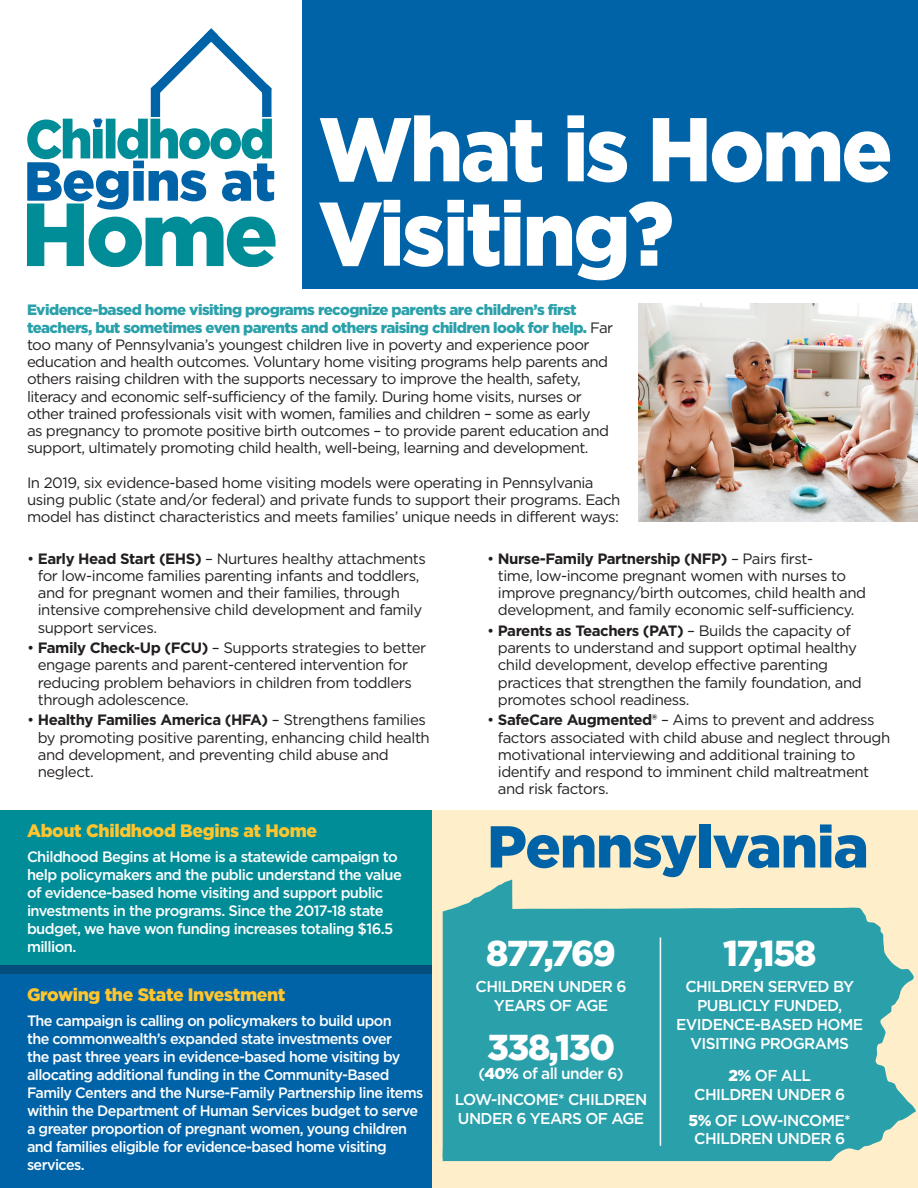
<style>
.page{position:relative;width:918px;height:1188px;background:#fff}
.page>*{position:absolute;margin:0;border:0;box-sizing:border-box;transform-origin:0 0}
.t1{font:900 90.3px/84.4px "Gotham";letter-spacing:-.03em;color:#fff;scale:.93 1}
.t2{font:900 58.95px "Gotham";letter-spacing:-.02em;color:#0163a7}
.t3{font:900 36px "Gotham";letter-spacing:-.04em;color:#fff}
.t4{font:900 18px "Gotham";letter-spacing:-.02em;color:#fec52e}
.t5{font:500 15.75px/18.9px "Gotham";letter-spacing:-.04em;color:#fff;text-align:center}
.t6{font:15px/17.2px "Gotham";letter-spacing:-.03em;color:#231f20}
.t7{font:500 15px/18px "Gotham";letter-spacing:-.04em;color:#fff;scale:.96 1}
.t8{font:500 15px/18px "Gotham";letter-spacing:-.04em;color:#fff}
.s1{font-weight:900;color:#2aa0aa}
.s2{font-weight:700}
.s3{font-weight:900}
</style>
<div class="page">
<div style="left:432px;top:811px;width:486px;height:377px;background:#feeeca"></div>
<div style="left:0;top:811px;width:432px;height:154px;background:#008d97"></div>
<div style="left:0;top:965px;width:432px;height:9px;background:#044d7c"></div>
<div style="left:0;top:974px;width:432px;height:214px;background:#0163a7"></div>
<svg style="left:27px;top:28px;width:249px;height:239px"></svg>
<div style="left:302px;top:0;width:616px;height:288px;background:#0163a7"></div>
<svg style="left:451px;top:879px;width:465px;height:282px"></svg>
<div style="left:443px;top:909px;width:386px;height:252px;background:#2aa0aa"></div>
<hr style="left:660px;top:937px;width:1px;height:209px;background:#fff">
<img style="left:638px;top:303px;width:280px;height:219px">
<h1 class="t1" style="left:318px;top:106px;width:619px">What is Home<br>Visiting?</h1>
<p class="t6" style="left:27px;top:301px;width:588px"><span class="s1">Evidence-based home visiting programs recognize parents are children’s first teachers, but sometimes even parents and others raising children look for help.</span> Far too many of Pennsylvania’s youngest children live in poverty and experience poor education and health outcomes. Voluntary home visiting programs help parents and others raising children with the supports necessary to improve the health, safety, literacy and economic self-sufficiency of the family. During home visits, nurses or other trained professionals visit with women, families and children – some as early<br>as pregnancy to promote positive birth outcomes – to provide parent education and support, ultimately promoting child health, well-being, learning and development.</p>
<p class="t6" style="left:27px;top:474px;width:595px">In 2019, six evidence-based home visiting models were operating in Pennsylvania using public (state and/or federal) and private funds to support their programs. Each model has distinct characteristics and meets families’ unique needs in different ways:</p>
<p class="t6" style="left:38px;top:549px;width:390px;text-indent:-11px">• <span class="s2">Early Head Start (EHS)</span> – Nurtures healthy attachments for low-income families parenting infants and toddlers, and for pregnant women and their families, through intensive comprehensive child development and family support services.</p>
<p class="t6" style="left:38px;top:639px;width:390px;text-indent:-11px">• <span class="s2">Family Check-Up (FCU)</span> – Supports strategies to better engage parents and parent-centered intervention for reducing problem behaviors in children from toddlers through adolescence.</p>
<p class="t6" style="left:38px;top:711px;width:394px;text-indent:-11px">• <span class="s2">Healthy Families America (HFA)</span> – Strengthens families by promoting positive parenting, enhancing child health and development, and preventing child abuse and neglect.</p>
<p class="t6" style="left:498px;top:549px;width:370px;text-indent:-11px">• <span class="s2">Nurse-Family Partnership (NFP)</span> – Pairs first-<br>time, low-income pregnant women with nurses to improve pregnancy/birth outcomes, child health and development, and family economic self-sufficiency.</p>
<p class="t6" style="left:498px;top:622px;width:366px;text-indent:-11px">• <span class="s2">Parents as Teachers (PAT)</span> – Builds the capacity of parents to understand and support optimal healthy child development, develop effective parenting practices that strengthen the family foundation, and promotes school readiness.</p>
<p class="t6" style="left:498px;top:711px;width:394px;text-indent:-11px">• <span class="s2">SafeCare Augmented®</span> – Aims to prevent and address factors associated with child abuse and neglect through motivational interviewing and additional training to identify and respond to imminent child maltreatment and risk factors.</p>
<p class="t4" style="left:27px;top:819px;width:292px">About Childhood Begins at Home</p>
<p class="t8" style="left:27px;top:848px;width:376px">Childhood Begins at Home is a statewide campaign to help policymakers and the public understand the value of evidence-based home visiting and support public investments in the programs. Since the 2017-18 state budget, we have won funding increases totaling $16.5 million.</p>
<p class="t4" style="left:27px;top:982px;width:260px">Growing the State Investment</p>
<p class="t7" style="left:27px;top:1012px;width:414px">The campaign is calling on policymakers to build upon<br>the commonwealth’s expanded state investments over<br>the past three years in evidence-based home visiting by allocating additional funding in the Community-Based Family Centers and the Nurse-Family Partnership line items within the Department of Human Services budget to serve a greater proportion of pregnant women, young children and families eligible for evidence-based home visiting services.</p>
<h2 class="t2" style="left:487px;top:806px;width:383px">Pennsylvania</h2>
<h3 class="t3" style="left:486px;top:929px;width:131px">877,769</h3>
<p class="t5" style="left:476px;top:977px;width:152px">CHILDREN UNDER 6<br>YEARS OF AGE</p>
<h3 class="t3" style="left:487px;top:1023px;width:130px">338,130</h3>
<p class="t5" style="left:455px;top:1061px;width:194px;line-height:25.7px">(<span class="s3">40%</span> of all under 6)<br>LOW-INCOME* CHILDREN</p>
<p class="t5" style="left:458px;top:1109px;width:188px">UNDER 6 YEARS OF AGE</p>
<h3 class="t3" style="left:723px;top:929px;width:95px">17,158</h3>
<p class="t5" style="left:676px;top:977px;width:188px">CHILDREN SERVED BY<br>PUBLICLY FUNDED,<br>EVIDENCE-BASED HOME<br>VISITING PROGRAMS</p>
<p class="t5" style="left:694px;top:1066px;width:152px"><span class="s3">2%</span> OF ALL<br>CHILDREN UNDER 6</p>
<p class="t5" style="left:689px;top:1110px;width:164px"><span class="s3">5%</span> OF LOW-INCOME*<br>CHILDREN UNDER 6</p>
</div>
